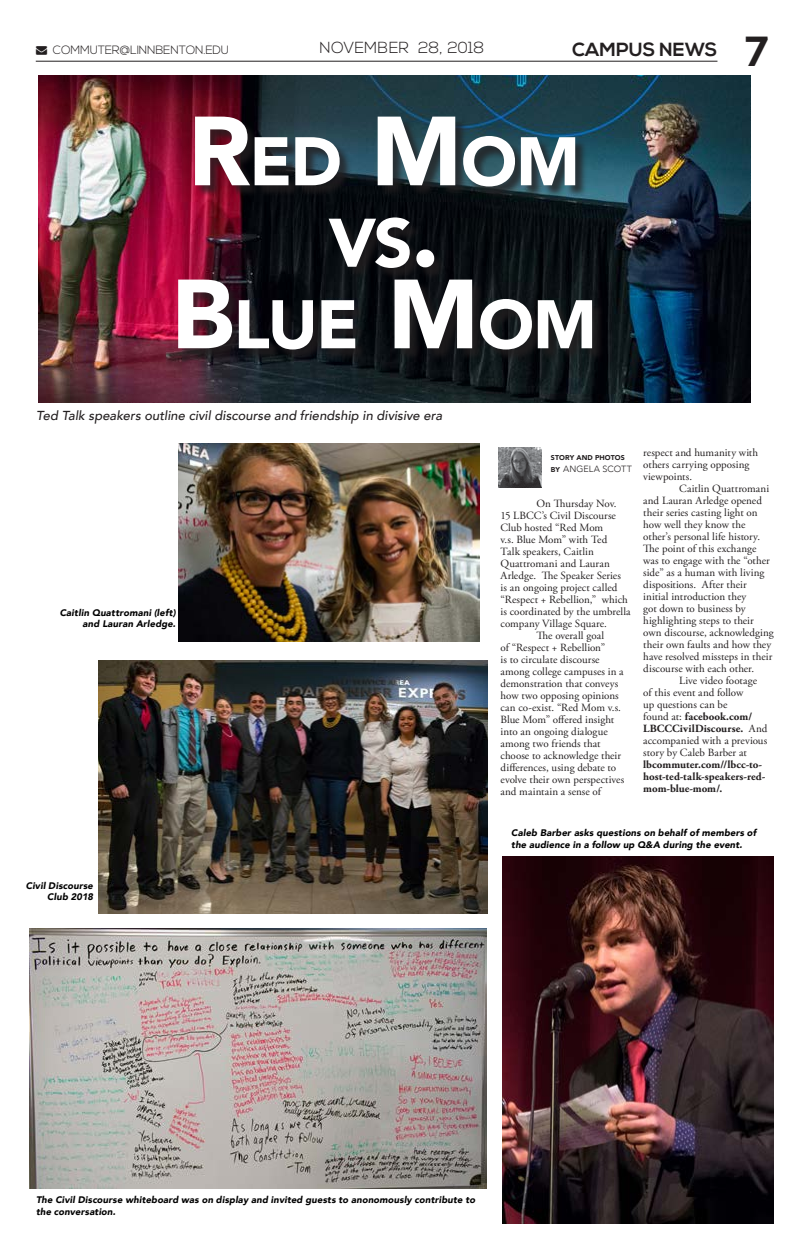
<style>
.page{position:relative;width:810px;height:1260px;background:#fff}
.page>*{position:absolute;margin:0;border:0;box-sizing:border-box;transform-origin:0 0}
.t1{font:900 67.9px/81.5px "Avenir";letter-spacing:-.025em;color:#fff;text-align:center}
.t2{font:700 42px "Nexa";color:#231f20}
.t3{font:700 19px "Nexa";letter-spacing:.005em;color:#231f20}
.t4{font:300 16px "Nexa";color:#231f20}
.t5{font:italic 500 13px "Avenir";letter-spacing:.005em;color:#231f20}
.t6{font:300 12px "Nexa";letter-spacing:-.02em;color:#231f20}
.t7{font:11px/12px "Adobe Garamond Pro";letter-spacing:.005em;color:#231f20}
.t8{font:700 11px/12px "Adobe Garamond Pro";letter-spacing:.005em;color:#231f20}
.t9{font:italic 900 9.5px/11.5px "Avenir";letter-spacing:.015em;color:#000}
.t10{font:300 9px "Avenir";letter-spacing:.005em;color:#231f20}
.t11{font:900 7px "Avenir";letter-spacing:.01em;color:#231f20}
.s1{font-size:97px}
.s2{font-weight:900;font-size:7px}
.s3{font-weight:400}
</style>
<div class="page">
<hr style="left:36px;top:61px;width:681px;height:1px;background:#231f20">
<img style="left:38px;top:76px;width:713px;height:326px">
<img style="left:98px;top:660px;width:389px;height:253px">
<img style="left:503px;top:857px;width:271px;height:367px">
<div style="left:179px;top:118px;width:426px;height:243px;background:#231f20;opacity:.75"></div>
<img style="left:29px;top:928px;width:458px;height:261px">
<img style="left:179px;top:444px;width:300px;height:197px">
<img style="left:498px;top:447px;width:44px;height:40px">
<p class="t6" style="left:36px;top:43px;width:195px">→ COMMUTER@LINNBENTON.EDU</p>
<h3 class="t4" style="left:320px;top:39px;width:166px">NOVEMBER 28, 2018</h3>
<h3 class="t3" style="left:572px;top:39px;width:147px">CAMPUS NEWS</h3>
<h1 class="t1" style="left:171px;top:119px;width:427px"><span class="s1">R</span>ED <span class="s1">M</span>OM<br>VS<span class="s1">.<br>B</span>LUE <span class="s1">M</span>OM</h1>
<p class="t5" style="left:36px;top:408px;width:407px">Ted Talk speakers outline civil discourse and friendship in divisive era</p>
<h2 class="t2" style="left:745px;top:27px;width:25px">7</h2>
<p class="t9" style="left:60px;top:607px;width:118px;text-align:right">Caitlin Quattromani (left) and Lauran Arledge.</p>
<p class="t9" style="left:26px;top:880px;width:69px;text-align:right">Civil Discourse<br>Club 2018</p>
<p class="t11" style="left:551px;top:451px;width:75px">STORY AND PHOTOS</p>
<p class="t10" style="left:551px;top:463px;width:82px"><span class="s2">BY</span> ANGELA SCOTT</p>
<p class="t7" style="left:537px;top:498px;width:82px">On Thursday Nov.</p>
<p class="t7" style="left:501px;top:510px;width:117px">15 LBCC’s Civil Discourse</p>
<p class="t7" style="left:501px;top:522px;width:104px">Club hosted “Red Mom</p>
<p class="t7" style="left:501px;top:534px;width:108px">v.s. Blue Mom” with Ted</p>
<p class="t7" style="left:501px;top:546px;width:95px">Talk speakers, Caitlin</p>
<p class="t7" style="left:501px;top:558px;width:111px">Quattromani and Lauran</p>
<p class="t7" style="left:501px;top:570px;width:122px">Arledge. The Speaker Series</p>
<p class="t7" style="left:501px;top:582px;width:118px">is an ongoing project called</p>
<p class="t7" style="left:501px;top:594px;width:129px">“Respect + Rebellion,” which</p>
<p class="t7" style="left:501px;top:606px;width:132px">is coordinated by the umbrella</p>
<p class="t7" style="left:501px;top:618px;width:108px">company Village Square.</p>
<p class="t7" style="left:537px;top:630px;width:69px">The overall goal</p>
<p class="t7" style="left:501px;top:642px;width:106px">of “Respect + Rebellion”</p>
<p class="t7" style="left:501px;top:654px;width:101px">is to circulate discourse</p>
<p class="t7" style="left:501px;top:666px;width:125px">among college campuses in a</p>
<p class="t7" style="left:501px;top:678px;width:119px">demonstration that conveys</p>
<p class="t7" style="left:501px;top:690px;width:120px">how two opposing opinions</p>
<p class="t7" style="left:501px;top:702px;width:122px">can co-exist. “Red Mom v.s.</p>
<p class="t7" style="left:501px;top:714px;width:115px">Blue Mom” offered insight</p>
<p class="t7" style="left:501px;top:726px;width:109px">into an ongoing dialogue</p>
<p class="t7" style="left:501px;top:738px;width:102px">among two friends that</p>
<p class="t7" style="left:501px;top:750px;width:122px">choose to acknowledge their</p>
<p class="t7" style="left:501px;top:762px;width:117px">differences, using debate to</p>
<p class="t7" style="left:501px;top:774px;width:125px">evolve their own perspectives</p>
<p class="t7" style="left:501px;top:786px;width:102px">and maintain a sense of</p>
<p class="t7" style="left:643px;top:447px;width:116px">respect and humanity with others carrying opposing viewpoints.</p>
<p class="t7" style="left:679px;top:483px;width:92px">Caitlin Quattromani</p>
<p class="t7" style="left:643px;top:495px;width:120px">and Lauran Arledge opened</p>
<p class="t7" style="left:643px;top:507px;width:116px">their series casting light on</p>
<p class="t7" style="left:643px;top:519px;width:104px">how well they know the</p>
<p class="t7" style="left:643px;top:531px;width:118px">other’s personal life history.</p>
<p class="t7" style="left:643px;top:543px;width:115px">The point of this exchange</p>
<p class="t7" style="left:643px;top:555px;width:128px">was to engage with the “other</p>
<p class="t7" style="left:643px;top:567px;width:123px">side” as a human with living</p>
<p class="t7" style="left:643px;top:579px;width:105px">dispositions. After their</p>
<p class="t7" style="left:643px;top:591px;width:105px">initial introduction they</p>
<p class="t7" style="left:643px;top:603px;width:104px">got down to business by</p>
<p class="t7" style="left:643px;top:615px;width:112px">highlighting steps to their</p>
<p class="t7" style="left:643px;top:627px;width:132px">own discourse, acknowledging</p>
<p class="t7" style="left:643px;top:639px;width:130px">their own faults and how they</p>
<p class="t7" style="left:643px;top:651px;width:131px">have resolved missteps in their</p>
<p class="t7" style="left:643px;top:663px;width:113px">discourse with each other.</p>
<p class="t7" style="left:679px;top:675px;width:79px">Live video footage</p>
<p class="t7" style="left:643px;top:687px;width:102px">of this event and follow</p>
<p class="t7" style="left:643px;top:699px;width:86px">up questions can be</p>
<p class="t8" style="left:643px;top:711px;width:110px"><span class="s3">found at:</span> facebook.com/</p>
<p class="t8" style="left:643px;top:723px;width:126px">LBCCCivilDiscourse. <span class="s3">And</span></p>
<p class="t7" style="left:643px;top:735px;width:126px">accompanied with a previous</p>
<p class="t7" style="left:643px;top:747px;width:105px">story by Caleb Barber at</p>
<p class="t8" style="left:643px;top:759px;width:124px">lbcommuter.com//lbcc-to&shy;host-ted-talk-speakers-red&shy;mom-blue-mom/.</p>
<p class="t9" style="left:511px;top:827px;width:247px">Caleb Barber asks questions on behalf of members of the audience in a follow up Q&amp;A during the event.</p>
<p class="t9" style="left:36px;top:1194px;width:441px">The Civil Discourse whiteboard was on display and invited guests to anonomously contribute to the conversation.</p>
</div>
